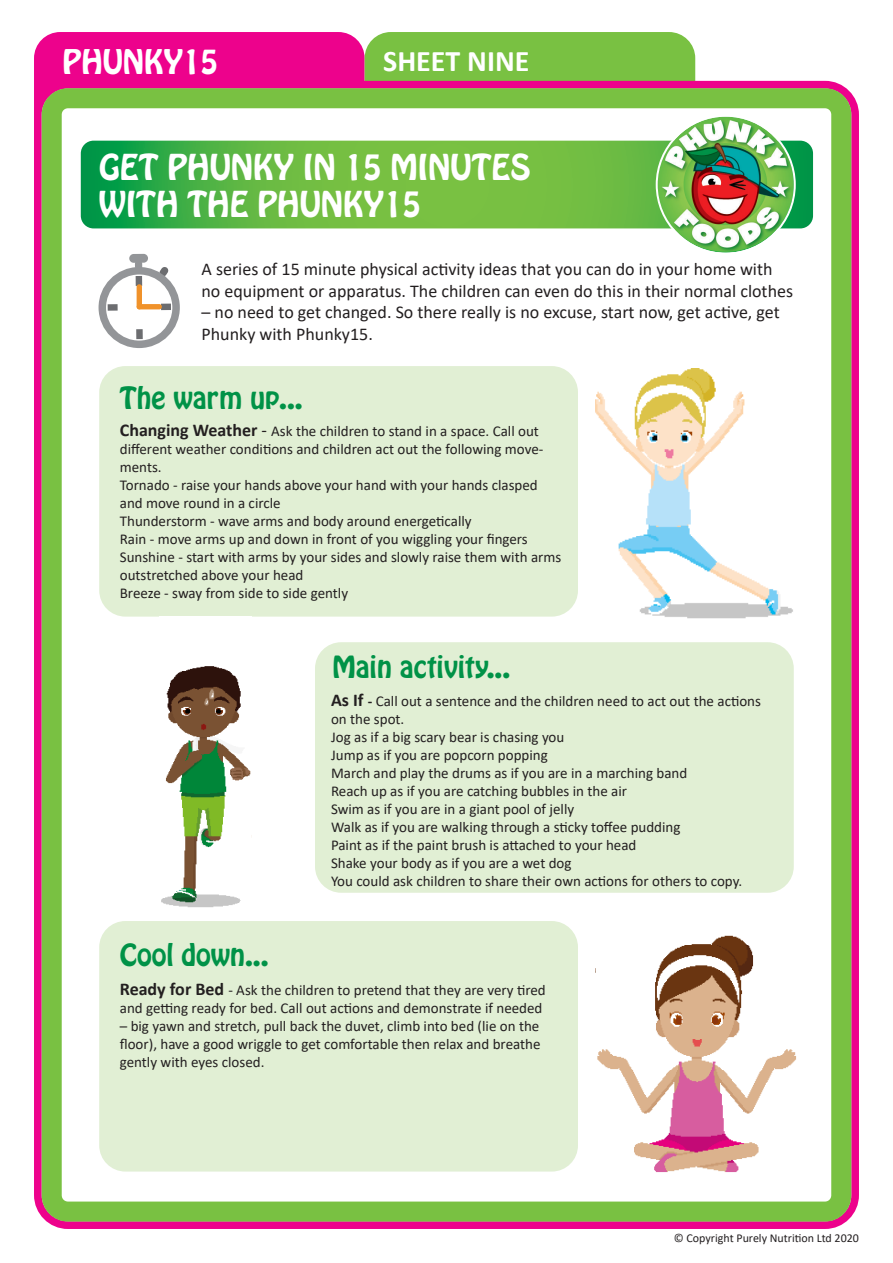
<style>
.page{position:relative;width:893px;height:1263px;background:#fff}
.page>*{position:absolute;margin:0;border:0;box-sizing:border-box;transform-origin:0 0}
.t1{font:31.5px/37.8px "Hobo Std";color:#fff}
.t2{font:700 30px "Calibri";color:#fff}
.t3{font:30px "Hobo Std";color:#fff}
.t4{font:27px "Hobo Std";color:#009247}
.t5{font:18px/21.6px "Calibri";color:#231f20}
.t6{font:15px/18px "Calibri";color:#231f20}
.t7{font:12px "Calibri";color:#231f20}
.s1{font-weight:700;font-size:18px}
.s2{font-size:18px}
.s3{font-weight:700}
</style>
<div class="page">
<div style="left:34px;top:32px;width:331px;height:447px;background:#ed028c;border-radius:26px"></div>
<div style="left:365px;top:32px;width:330px;height:447px;background:#79c142;border-radius:26px"></div>
<div style="left:38px;top:85px;width:817px;height:1140px;background:#fff;border-radius:30px"></div>
<div style="left:34px;top:81px;width:825px;height:1148px;border:8px solid #ed028c;border-radius:30px"></div>
<div style="left:42px;top:88px;width:809px;height:1133px;border:20px solid #79c142;border-radius:16px"></div>
<div style="left:99px;top:366px;width:479px;height:251px;background:#e1efd4;border-radius:26px"></div>
<div style="left:315px;top:642px;width:479px;height:251px;background:#e1efd4;border-radius:26px"></div>
<div style="left:99px;top:921px;width:479px;height:250px;background:#e1efd4;border-radius:26px"></div>
<img style="left:161px;top:666px;width:90px;height:242px">
<svg style="left:159px;top:267px;width:10px;height:10px"></svg>
<svg style="left:102px;top:271px;width:74px;height:73px"></svg>
<div style="left:98px;top:267px;width:82px;height:81px;border:8px solid #939598;border-radius:50%"></div>
<div style="left:135px;top:260px;width:7px;height:10px;background:#939598;border-radius:4px"></div>
<div style="left:129px;top:254px;width:19px;height:9px;background:#939598;border-radius:4px"></div>
<div style="left:136px;top:276px;width:6px;height:10px;background:#6c6d70"></div>
<div style="left:136px;top:329px;width:7px;height:10px;background:#6c6d70"></div>
<div style="left:108px;top:304px;width:10px;height:7px;background:#6c6d70"></div>
<div style="left:161px;top:304px;width:10px;height:6px;background:#6c6d70"></div>
<div style="left:137px;top:284px;width:5px;height:25px;background:#f0922a;border-radius:3px"></div>
<div style="left:137px;top:304px;width:25px;height:5px;background:#f0922a;border-radius:3px"></div>
<img style="left:596px;top:368px;width:197px;height:251px">
<img style="left:595px;top:935px;width:201px;height:237px">
<svg style="left:81px;top:141px;width:732px;height:87px;background:#5cb745"></svg>
<img style="left:658px;top:117px;width:136px;height:136px;border-radius:68px">
<p class="t3" style="left:63px;top:41px;width:157px">PHUNKY15</p>
<p class="t2" style="left:383px;top:40px;width:148px">SHEET NINE</p>
<p class="t1" style="left:99px;top:148px;width:433px">GET PHUNKY IN 15 MINUTES<br>WITH THE PHUNKY15</p>
<p class="t5" style="left:202px;top:258px;width:593px">A series of 15 minute physical activity ideas that you can do in your home with no equipment or apparatus. The children can even do this in their normal clothes</p>
<p class="t5" style="left:202px;top:301px;width:580px">– no need to get changed. So there really is no excuse, start now, get active, get<br>Phunky with Phunky15.</p>
<p class="t4" style="left:120px;top:379px;width:184px">The warm up...</p>
<p class="t6" style="left:120px;top:421px;width:425px"><span class="s1">Changing Weather</span> <span class="s2">-</span> Ask the children to stand in a space. Call out different weather conditions and children act out the following move&shy;ments.</p>
<p class="t6" style="left:120px;top:475px;width:419px">Tornado - raise your hands above your hand with your hands clasped and move round in a circle</p>
<p class="t6" style="left:120px;top:511px;width:353px">Thunderstorm - wave arms and body around energetically</p>
<p class="t6" style="left:120px;top:529px;width:409px">Rain - move arms up and down in front of you wiggling your fingers</p>
<p class="t6" style="left:120px;top:547px;width:443px">Sunshine - start with arms by your sides and slowly raise them with arms outstretched above your head</p>
<p class="t6" style="left:120px;top:583px;width:230px">Breeze - sway from side to side gently</p>
<p class="t4" style="left:332px;top:648px;width:179px">Main activity...</p>
<p class="t4" style="left:120px;top:936px;width:150px">Cool down...</p>
<p class="t6" style="left:331px;top:692px;width:431px"><span class="s1">As If</span> <span class="s3">-</span> Call out a sentence and the children need to act out the actions on the spot.</p>
<p class="t6" style="left:331px;top:728px;width:235px">Jog as if a big scary bear is chasing you</p>
<p class="t6" style="left:331px;top:746px;width:218px">Jump as if you are popcorn popping</p>
<p class="t6" style="left:331px;top:764px;width:358px">March and play the drums as if you are in a marching band</p>
<p class="t6" style="left:331px;top:782px;width:298px">Reach up as if you are catching bubbles in the air</p>
<p class="t6" style="left:331px;top:800px;width:245px">Swim as if you are in a giant pool of jelly</p>
<p class="t6" style="left:331px;top:818px;width:351px">Walk as if you are walking through a sticky toffee pudding</p>
<p class="t6" style="left:331px;top:836px;width:307px">Paint as if the paint brush is attached to your head</p>
<p class="t6" style="left:331px;top:854px;width:242px">Shake your body as if you are a wet dog</p>
<p class="t6" style="left:331px;top:872px;width:413px">You could ask children to share their own actions for others to copy.</p>
<p class="t6" style="left:120px;top:980px;width:427px"><span class="s1">Ready for Bed</span> - Ask the children to pretend that they are very tired and getting ready for bed. Call out actions and demonstrate if needed</p>
<p class="t6" style="left:120px;top:1016px;width:422px;text-align:justify">– big yawn and stretch, pull back the duvet, climb into bed (lie on the floor), have a good wriggle to get comfortable then relax and breathe gently with eyes closed.</p>
<p class="t7" style="left:674px;top:1230px;width:187px">© Copyright Purely Nutrition Ltd 2020</p>
</div>
